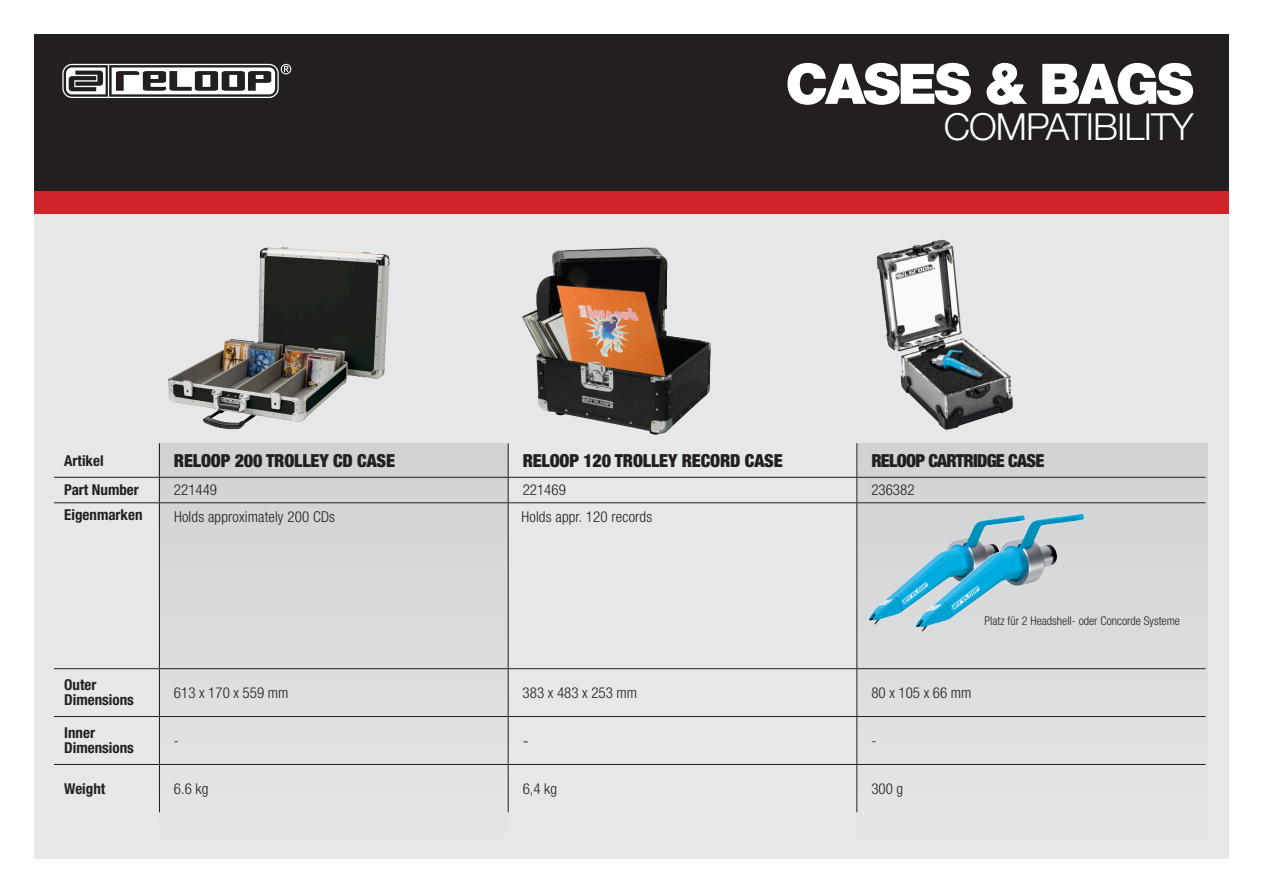
<style>
.page{position:relative;width:1263px;height:893px;background:#fff}
.page>*{position:absolute;margin:0;border:0;box-sizing:border-box;transform-origin:0 0}
.t1{font:900 56.1px "Helvetica Neue LT Std";letter-spacing:-.05em;color:#fff}
.t2{font:300 37.35px "Helvetica Neue LT Std";letter-spacing:-.025em;color:#fff}
.t3{font:900 condensed 18px "Helvetica Neue LT Std";letter-spacing:-.01em;color:#231f20}
.t4{font:900 condensed 18px "Helvetica Neue LT Std";letter-spacing:-.04em;color:#231f20}
.t5{font:300 condensed 18px "Helvetica Neue LT Std";color:#231f20}
.t6{font:300 condensed 15px "Helvetica Neue LT Std";color:#231f20}
.t7{font:700 condensed 15px/15px "Helvetica Neue LT Std";color:#231f20}
.t8{font:300 condensed 12px "Helvetica Neue LT Std";color:#231f20}
</style>
<div class="page">
<div style="left:34px;top:34px;width:1195px;height:157px;background:#231f20"></div>
<div style="left:34px;top:191px;width:1195px;height:24px;background:#d1232a"></div>
<div style="left:34px;top:215px;width:1195px;height:644px;background:#e6e7e9"></div>
<svg style="left:62px;top:64px;width:229px;height:34px"></svg>
<div style="left:158px;top:443px;width:350px;height:416px;background:#dbdcde"></div>
<div style="left:857px;top:443px;width:351px;height:416px;background:#dcdddf"></div>
<hr style="left:159px;top:443px;width:1px;height:34px;background:#231f20">
<hr style="left:508px;top:443px;width:1px;height:34px;background:#231f20">
<hr style="left:856px;top:443px;width:1px;height:34px;background:#231f20">
<svg style="left:159px;top:478px;width:1px;height:24px"></svg>
<svg style="left:508px;top:478px;width:1px;height:24px"></svg>
<svg style="left:856px;top:478px;width:1px;height:24px"></svg>
<hr style="left:159px;top:503px;width:1px;height:165px;background:#231f20">
<hr style="left:508px;top:503px;width:1px;height:165px;background:#231f20">
<hr style="left:856px;top:503px;width:1px;height:165px;background:#231f20">
<hr style="left:159px;top:669px;width:1px;height:47px;background:#231f20">
<hr style="left:508px;top:669px;width:1px;height:47px;background:#231f20">
<hr style="left:856px;top:669px;width:1px;height:47px;background:#231f20">
<hr style="left:159px;top:717px;width:1px;height:47px;background:#231f20">
<hr style="left:508px;top:717px;width:1px;height:47px;background:#231f20">
<hr style="left:856px;top:717px;width:1px;height:47px;background:#231f20">
<hr style="left:159px;top:765px;width:1px;height:47px;background:#231f20">
<hr style="left:508px;top:765px;width:1px;height:47px;background:#231f20">
<hr style="left:856px;top:765px;width:1px;height:47px;background:#231f20">
<hr style="left:54px;top:477px;width:105px;height:1px;background:#231f20">
<hr style="left:159px;top:477px;width:349px;height:1px;background:#231f20">
<hr style="left:508px;top:477px;width:349px;height:1px;background:#231f20">
<hr style="left:857px;top:477px;width:348px;height:1px;background:#231f20">
<hr style="left:54px;top:502px;width:105px;height:1px;background:#231f20">
<hr style="left:159px;top:502px;width:349px;height:1px;background:#231f20">
<hr style="left:508px;top:502px;width:349px;height:1px;background:#231f20">
<hr style="left:857px;top:502px;width:348px;height:1px;background:#231f20">
<hr style="left:54px;top:668px;width:105px;height:1px;background:#231f20">
<hr style="left:159px;top:668px;width:349px;height:1px;background:#231f20">
<hr style="left:508px;top:668px;width:349px;height:1px;background:#231f20">
<hr style="left:857px;top:668px;width:348px;height:1px;background:#231f20">
<hr style="left:54px;top:716px;width:105px;height:1px;background:#231f20">
<hr style="left:159px;top:716px;width:349px;height:1px;background:#231f20">
<hr style="left:508px;top:716px;width:349px;height:1px;background:#231f20">
<hr style="left:857px;top:716px;width:348px;height:1px;background:#231f20">
<hr style="left:54px;top:764px;width:105px;height:1px;background:#231f20">
<hr style="left:159px;top:764px;width:349px;height:1px;background:#231f20">
<hr style="left:508px;top:764px;width:349px;height:1px;background:#231f20">
<hr style="left:857px;top:764px;width:348px;height:1px;background:#231f20">
<img style="left:168px;top:247px;width:222px;height:182px">
<img style="left:521px;top:247px;width:190px;height:188px">
<img style="left:877px;top:240px;width:136px;height:190px">
<img style="left:869px;top:574px;width:47px;height:51px">
<img style="left:916px;top:514px;width:168px;height:118px">
<h1 class="t1" style="left:785px;top:50px;width:410px">CASES &amp; BAGS</h1>
<h2 class="t2" style="left:944px;top:104px;width:251px">COMPATIBILITY</h2>
<p class="t7" style="left:64px;top:453px;width:41px">Artikel</p>
<p class="t3" style="left:174px;top:449px;width:223px">RELOOP 200 TROLLEY CD CASE</p>
<p class="t3" style="left:523px;top:449px;width:261px">RELOOP 120 TROLLEY RECORD CASE</p>
<p class="t4" style="left:871px;top:449px;width:174px">RELOOP CARTRIDGE CASE</p>
<p class="t7" style="left:64px;top:482px;width:76px">Part Number</p>
<p class="t6" style="left:174px;top:481px;width:45px">221449</p>
<p class="t6" style="left:523px;top:481px;width:45px">221469</p>
<p class="t6" style="left:871px;top:481px;width:45px">236382</p>
<p class="t7" style="left:64px;top:506px;width:80px">Eigenmarken</p>
<p class="t6" style="left:174px;top:508px;width:162px">Holds approximately 200 CDs</p>
<p class="t6" style="left:521px;top:508px;width:132px">Holds appr. 120 records</p>
<p class="t8" style="left:984px;top:614px;width:197px">Platz für 2 Headshell- oder Concorde Systeme</p>
<p class="t7" style="left:64px;top:677px;width:71px">Outer<br>Dimensions</p>
<p class="t6" style="left:174px;top:684px;width:116px">613 x 170 x 559 mm</p>
<p class="t6" style="left:523px;top:684px;width:116px">383 x 483 x 253 mm</p>
<p class="t6" style="left:871px;top:684px;width:102px">80 x 105 x 66 mm</p>
<p class="t7" style="left:64px;top:725px;width:71px">Inner<br>Dimensions</p>
<p class="t6" style="left:174px;top:732px;width:6px">-</p>
<p class="t5" style="left:523px;top:730px;width:7px">-</p>
<p class="t6" style="left:871px;top:732px;width:6px">-</p>
<p class="t7" style="left:64px;top:781px;width:43px">Weight</p>
<p class="t6" style="left:174px;top:780px;width:36px">6.6 kg</p>
<p class="t6" style="left:523px;top:780px;width:36px">6,4 kg</p>
<p class="t6" style="left:871px;top:780px;width:33px">300 g</p>
</div>
